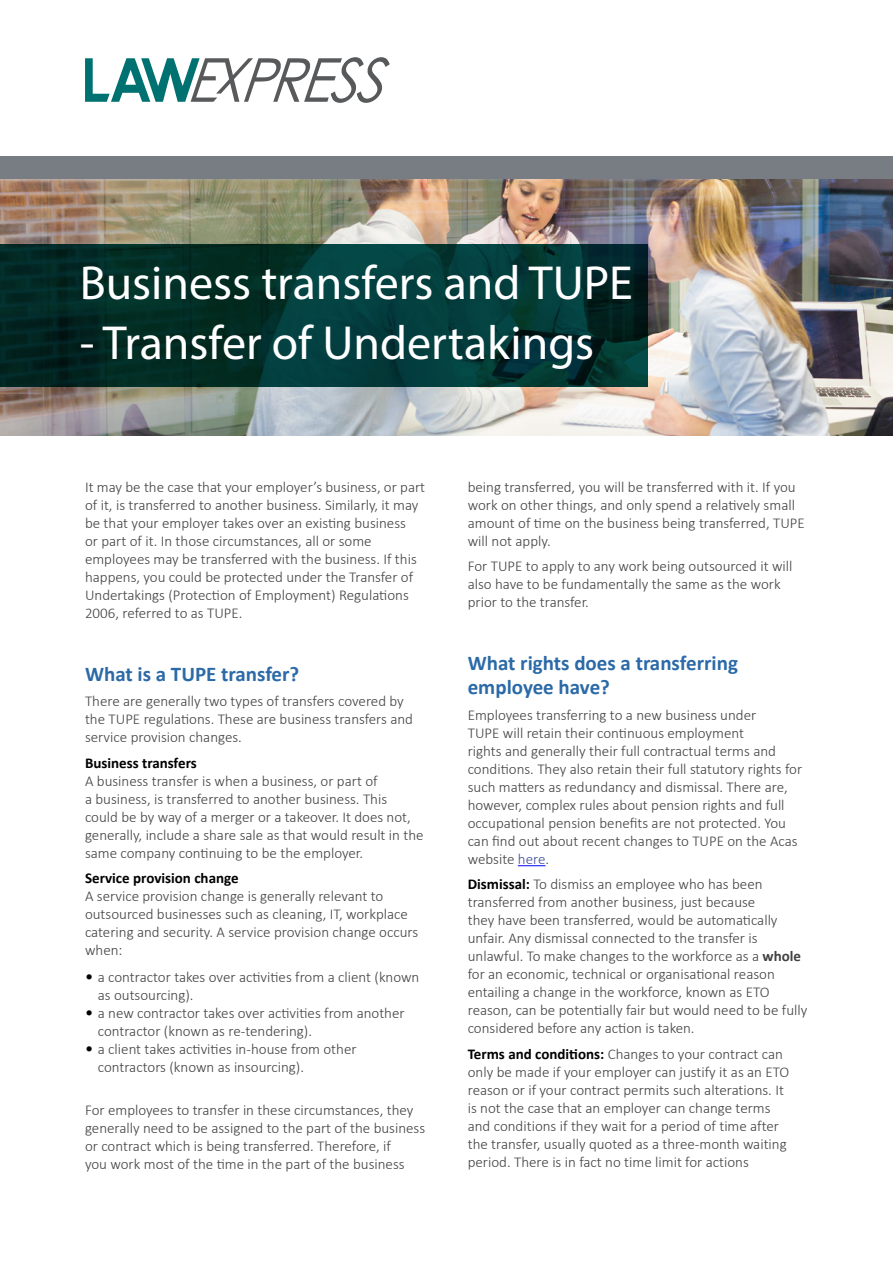
<style>
.page{position:relative;width:893px;height:1263px;background:#fff}
.page>*{position:absolute;margin:0;border:0;box-sizing:border-box;transform-origin:0 0}
.t1{font:48px "Myriad Pro";color:#fff}
.t2{font:700 21px/24px "Calibri";color:#2b6aa7}
.t3{font:300 15px/18px "Calibri";color:#414042}
.t4{font:700 15px "Calibri";color:#000}
.s1{font-weight:400;font-size:16.5px;color:#000}
.s2{color:#3b4d96}
.s3{font-weight:700;color:#000}
.s4{font-weight:700}
</style>
<div class="page">
<img style="left:0;top:179px;width:893px;height:257px">
<svg style="left:85px;top:57px;width:305px;height:46px"></svg>
<div style="left:0;top:156px;width:893px;height:23px;background:#777d82"></div>
<svg style="left:518px;top:865px;width:27px;height:1px"></svg>
<svg style="left:0;top:244px;width:648px;height:143px;background:#02332f"></svg>
<h1 class="t1" style="left:80px;top:254px;width:555px">Business transfers and TUPE</h1>
<h1 class="t1" style="left:80px;top:314px;width:516px">- Transfer of Undertakings</h1>
<p class="t3" style="left:85px;top:477px;width:342px">It may be the case that your employer’s business, or part of it, is transferred to another business. Similarly, it may be that your employer takes over an existing business<br>or part of it. In those circumstances, all or some employees may be transferred with the business. If this happens, you could be protected under the Transfer of Undertakings (Protection of Employment) Regulations 2006, referred to as TUPE.</p>
<h2 class="t2" style="left:85px;top:662px;width:216px">What is a TUPE transfer?</h2>
<p class="t3" style="left:85px;top:692px;width:329px">There are generally two types of transfers covered by the TUPE regulations. These are business transfers and service provision changes.</p>
<p class="t4" style="left:85px;top:753px;width:113px">Business transfers</p>
<p class="t3" style="left:85px;top:771px;width:340px">A business transfer is when a business, or part of<br>a business, is transferred to another business. This could be by way of a merger or a takeover. It does not, generally, include a share sale as that would result in the same company continuing to be the employer.</p>
<p class="t4" style="left:85px;top:869px;width:155px">Service provision change</p>
<p class="t3" style="left:85px;top:887px;width:335px">A service provision change is generally relevant to outsourced businesses such as cleaning, IT, workplace catering and security. A service provision change occurs when:</p>
<p class="t3" style="left:98px;top:967px;width:323px;text-indent:-13px"><span class="s1">•</span> a contractor takes over activities from a client (known as outsourcing).</p>
<p class="t3" style="left:98px;top:1003px;width:308px;text-indent:-13px"><span class="s1">•</span> a new contractor takes over activities from another contractor (known as re-tendering).</p>
<p class="t3" style="left:98px;top:1039px;width:260px;text-indent:-13px"><span class="s1">•</span> a client takes activities in-house from other contractors (known as insourcing).</p>
<p class="t3" style="left:85px;top:1101px;width:342px">For employees to transfer in these circumstances, they generally need to be assigned to the part of the business or contract which is being transferred. Therefore, if<br>you work most of the time in the part of the business</p>
<p class="t3" style="left:468px;top:477px;width:339px">being transferred, you will be transferred with it. If you work on other things, and only spend a relatively small amount of time on the business being transferred, TUPE will not apply.</p>
<p class="t3" style="left:468px;top:557px;width:326px">For TUPE to apply to any work being outsourced it will also have to be fundamentally the same as the work prior to the transfer.</p>
<h2 class="t2" style="left:468px;top:651px;width:272px">What rights does a transferring employee have?</h2>
<p class="t3" style="left:468px;top:705px;width:336px">Employees transferring to a new business under<br>TUPE will retain their continuous employment<br>rights and generally their full contractual terms and conditions. They also retain their full statutory rights for such matters as redundancy and dismissal. There are, however, complex rules about pension rights and full occupational pension benefits are not protected. You can find out about recent changes to TUPE on the Acas website <span class="s2">here</span>.</p>
<p class="t3" style="left:468px;top:875px;width:341px"><span class="s3">Dismissal:</span> To dismiss an employee who has been transferred from another business, just because<br>they have been transferred, would be automatically unfair. Any dismissal connected to the transfer is unlawful. To make changes to the workforce as a <span class="s4">whole </span>for an economic, technical or organisational reason entailing a change in the workforce, known as ETO reason, can be potentially fair but would need to be fully considered before any action is taken.</p>
<p class="t3" style="left:468px;top:1044px;width:323px"><span class="s3">Terms and conditions:</span> Changes to your contract can only be made if your employer can justify it as an ETO reason or if your contract permits such alterations. It is not the case that an employer can change terms and conditions if they wait for a period of time after the transfer, usually quoted as a three-month waiting period. There is in fact no time limit for actions</p>
</div>
